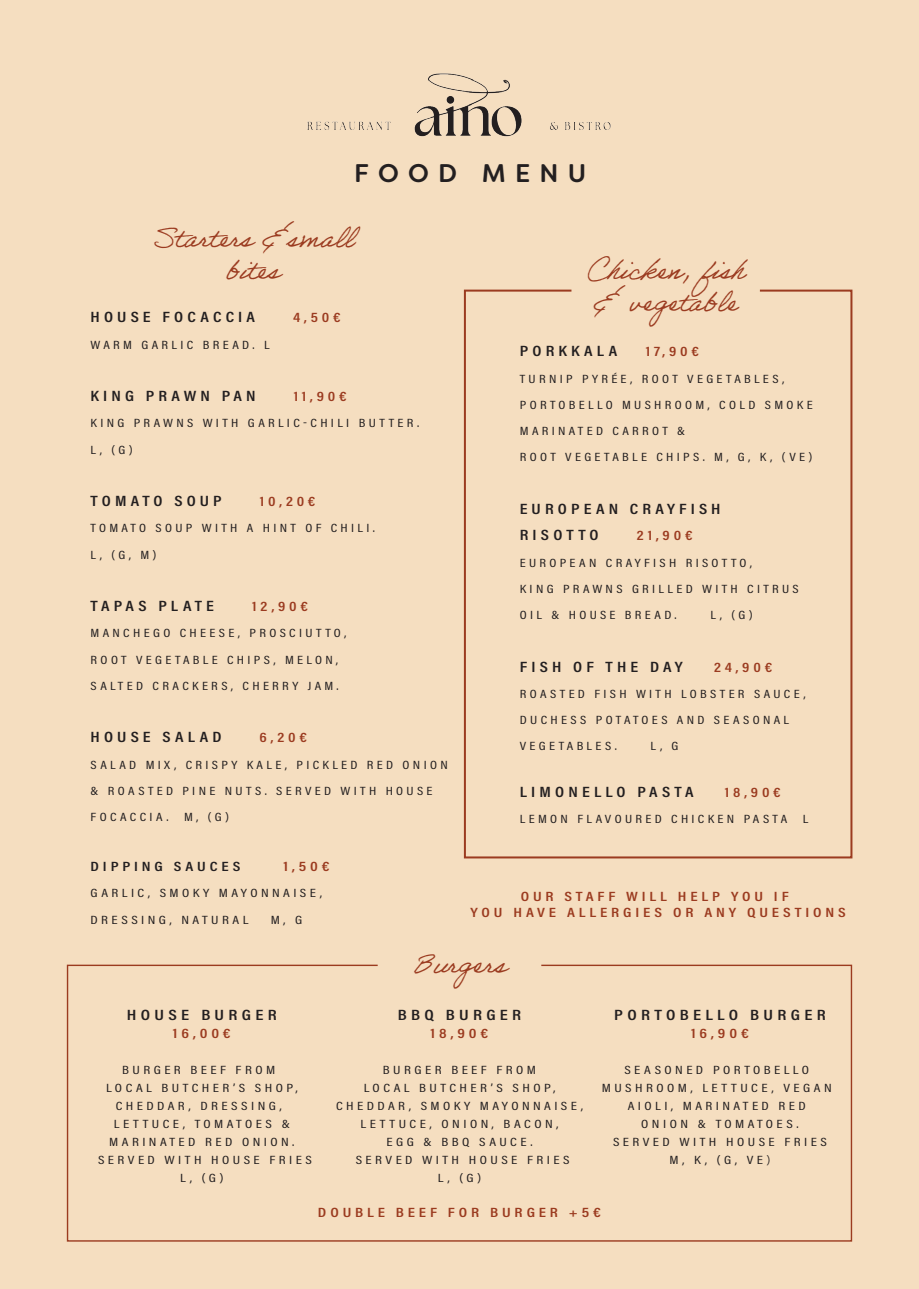
<style>
.page{position:relative;width:919px;height:1289px;background:#fff}
.page>*{position:absolute;margin:0;border:0;box-sizing:border-box;transform-origin:0 0}
.t1{font:27px/32.4px "Adobe Handwriting Ernie";color:#9b3b20}
.t2{font:500 25.5px "Filson Soft";letter-spacing:.36em;color:#231f20}
.t3{font:600 15px/26.2px "Acumin Pro Cond";letter-spacing:.23em;color:#231f20;scale:1.2 1}
.t4{font:600 15px "Acumin Pro Cond";letter-spacing:.23em;color:#231f20;scale:1.24 1}
.t5{font:600 13.5px/16.5px "Acumin Pro Cond";letter-spacing:.23em;color:#9b3b20;text-align:center;scale:1.24 1}
.t6{font:600 13.5px "Acumin Pro Cond";letter-spacing:.23em;color:#9b3b20;scale:1.2 1}
.t7{font:600 13.5px "Acumin Pro Cond";letter-spacing:.23em;color:#231f20;scale:1.24 1}
.t8{font:12px/26.2px "Acumin Pro Cond";letter-spacing:.23em;color:#231f20;scale:1.2 1}
.t9{font:12px/18px "Acumin Pro Cond";letter-spacing:.23em;color:#231f20;text-align:center;scale:1.24 1}
.s1{font-weight:300}
</style>
<div class="page">
<div style="left:0;top:0;width:918px;height:1288px;background:#f5dec0"></div>
<img style="left:308px;top:121px;width:83px;height:8px">
<img style="left:550px;top:122px;width:61px;height:7px">
<svg style="left:66px;top:964px;width:786px;height:278px"></svg>
<svg style="left:463px;top:289px;width:390px;height:570px"></svg>
<img style="left:414px;top:73px;width:108px;height:64px">
<h2 class="t2" style="left:354px;top:156px;width:233px">FOOD MENU</h2>
<h1 class="t1" style="left:152px;top:221px;width:204px;text-align:center">Starters &amp;small bites</h1>
<p class="t3" style="left:91px;top:303px;width:138px">HOUSE FOCACCIA</p>
<p class="t6" style="left:293px;top:309px;width:41px">4,50€</p>
<p class="t8" style="left:91px;top:331px;width:151px">WARM GARLIC BREAD. L</p>
<p class="t3" style="left:91px;top:382px;width:139px">KING PRAWN PAN</p>
<p class="t6" style="left:294px;top:387px;width:46px">11,90€</p>
<p class="t8" style="left:91px;top:410px;width:275px">KING PRAWNS WITH GARLIC-CHILI BUTTER.<br>L, (G)</p>
<p class="t3" style="left:91px;top:487px;width:111px">TOMATO SOUP</p>
<p class="t6" style="left:260px;top:492px;width:48px">10,20€</p>
<p class="t8" style="left:91px;top:515px;width:238px">TOMATO SOUP WITH A HINT OF CHILI.<br>L, (G, M)</p>
<p class="t3" style="left:91px;top:592px;width:104px">TAPAS PLATE</p>
<p class="t6" style="left:252px;top:597px;width:48px">12,90€</p>
<p class="t8" style="left:91px;top:620px;width:214px">MANCHEGO CHEESE, PROSCIUTTO,<br>ROOT VEGETABLE CHIPS, MELON,<br>SALTED CRACKERS, CHERRY JAM.</p>
<p class="t3" style="left:91px;top:723px;width:110px">HOUSE SALAD</p>
<p class="t6" style="left:259px;top:729px;width:41px">6,20€</p>
<p class="t8" style="left:91px;top:751px;width:299px">SALAD MIX, CRISPY KALE, PICKLED RED ONION &amp; ROASTED PINE NUTS. SERVED WITH HOUSE<br>FOCACCIA.</p>
<p class="t8" style="left:184px;top:803px;width:39px">M, (G)</p>
<p class="t7" style="left:91px;top:857px;width:122px">DIPPING SAUCES</p>
<p class="t5" style="left:283px;top:857px;width:39px">1,50€</p>
<p class="t9" style="left:91px;top:879px;width:188px;line-height:26.2px;text-align:left">GARLIC, SMOKY MAYONNAISE,<br>DRESSING, NATURAL</p>
<p class="t9" style="left:271px;top:910px;width:27px">M, G</p>
<h1 class="t1" style="left:587px;top:253px;width:159px">Chicken, fish &amp; vegetable</h1>
<p class="t3" style="left:519px;top:338px;width:83px">PORKKALA</p>
<p class="t6" style="left:645px;top:343px;width:46px">17,90€</p>
<p class="t8" style="left:519px;top:365px;width:245px">TURNIP PYRÉE, ROOT VEGETABLES,<br>PORTOBELLO MUSHROOM, COLD SMOKE<br>MARINATED CARROT &amp;<br>ROOT VEGETABLE CHIPS. M, G, K, (VE)</p>
<p class="t3" style="left:519px;top:495px;width:169px">EUROPEAN CRAYFISH<br>RISOTTO</p>
<p class="t6" style="left:637px;top:526px;width:48px">21,90€</p>
<p class="t8" style="left:519px;top:549px;width:234px">EUROPEAN CRAYFISH RISOTTO,<br>KING PRAWNS GRILLED WITH CITRUS<br>OIL &amp; HOUSE BREAD.</p>
<p class="t8" style="left:710px;top:601px;width:37px">L, (G)</p>
<p class="t3" style="left:519px;top:653px;width:137px">FISH OF THE DAY</p>
<p class="t6" style="left:714px;top:658px;width:50px">24,90€</p>
<p class="t8" style="left:519px;top:680px;width:239px">ROASTED FISH WITH LOBSTER SAUCE,<br>DUCHESS POTATOES AND SEASONAL<br>VEGETABLES.</p>
<p class="t8" style="left:650px;top:732px;width:25px">L , G</p>
<p class="t3" style="left:519px;top:778px;width:146px">LIMONELLO PASTA</p>
<p class="t6" style="left:724px;top:783px;width:48px">18,90€</p>
<p class="t8" style="left:519px;top:805px;width:224px">LEMON FLAVOURED CHICKEN PASTA</p>
<p class="t8" style="left:802px;top:805px;width:6px">L</p>
<p class="t5" style="left:470px;top:887px;width:304px">OUR STAFF WILL HELP YOU IF<br>YOU HAVE ALLERGIES OR ANY QUESTIONS</p>
<p class="t4" style="left:127px;top:1005px;width:122px">HOUSE BURGER</p>
<p class="t5" style="left:173px;top:1024px;width:48px">16,00€</p>
<p class="t9" style="left:122px;top:1060px;width:125px">BURGER BEEF FROM</p>
<p class="t9" style="left:106px;top:1078px;width:156px">LOCAL BUTCHER’S SHOP,</p>
<p class="t9" style="left:116px;top:1096px;width:135px">CHEDDAR, DRESSING,</p>
<p class="t9" style="left:114px;top:1114px;width:143px">LETTUCE, TOMATOES &amp;</p>
<p class="t9" style="left:109px;top:1132px;width:151px">MARINATED RED ONION.</p>
<p class="t9" style="left:98px;top:1150px;width:174px">SERVED WITH HOUSE FRIES</p>
<p class="t9" style="left:180px;top:1168px;width:37px">L, (G)</p>
<h1 class="t1" style="left:412px;top:947px;width:95px">Burgers</h1>
<p class="t4" style="left:398px;top:1005px;width:101px">BBQ BURGER</p>
<p class="t5" style="left:430px;top:1024px;width:48px">18,90€</p>
<p class="t9" style="left:336px;top:1060px;width:201px">BURGER BEEF FROM<br>LOCAL BUTCHER’S SHOP,<br>CHEDDAR, SMOKY MAYONNAISE,<br>LETTUCE, ONION, BACON,<br>EGG &amp; BBQ SAUCE.<br>SERVED WITH HOUSE FRIES<br>L, (G)</p>
<p class="t4" style="left:614px;top:1005px;width:172px">PORTOBELLO BURGER</p>
<p class="t5" style="left:691px;top:1024px;width:48px">16,90€</p>
<p class="t9" style="left:601px;top:1060px;width:187px">SEASONED PORTOBELLO<br>MUSHROOM, LETTUCE, VEGAN<br>AIOLI, MARINATED RED<br>ONION &amp; TOMATOES.<br>SERVED WITH HOUSE FRIES<br>M, K, (G, VE<span class="s1">)</span></p>
<p class="t5" style="left:318px;top:1204px;width:230px">DOUBLE BEEF FOR BURGER +5€</p>
</div>
